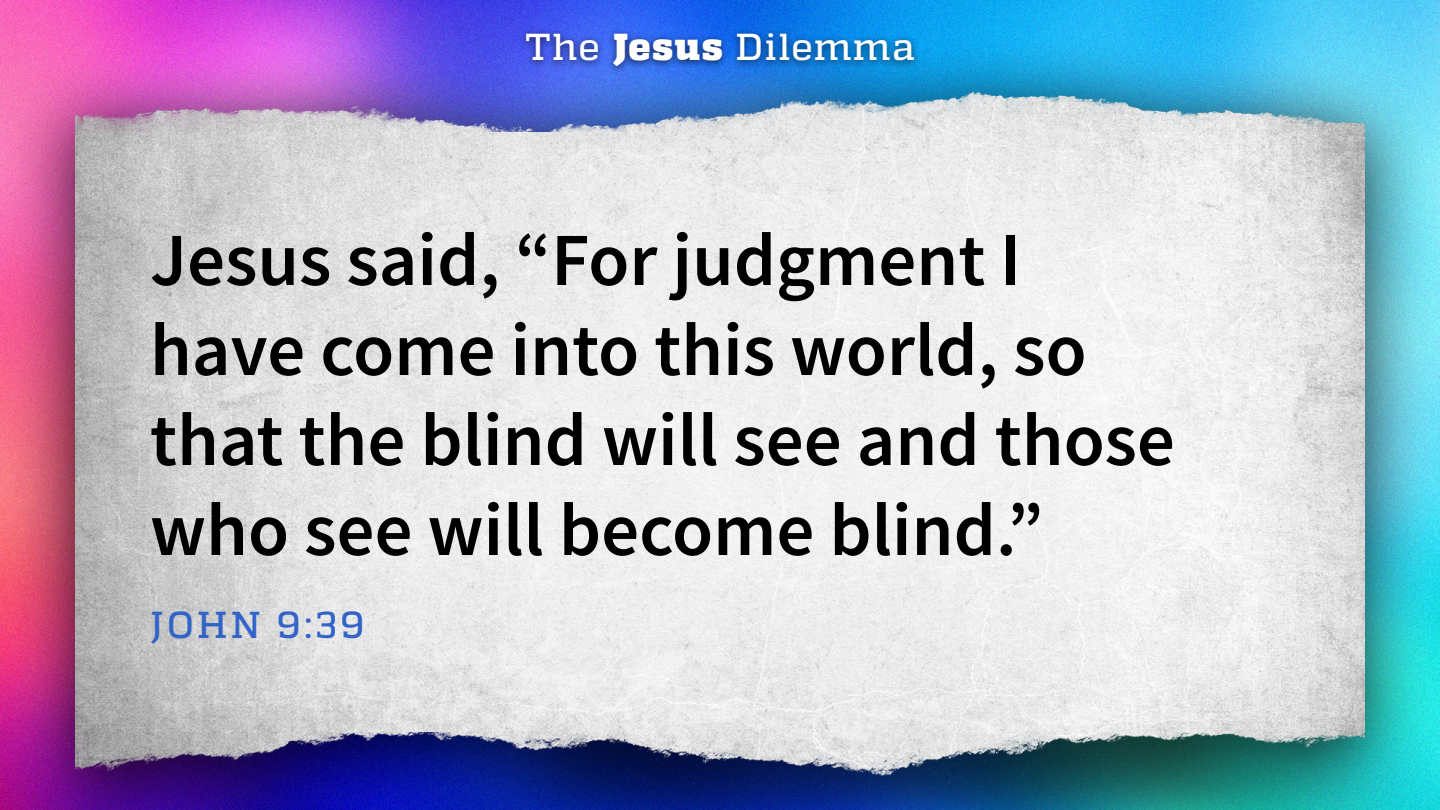
<style>
.page{position:relative;width:1440px;height:810px;background:#fff}
.page>*{position:absolute;margin:0;border:0;box-sizing:border-box;transform-origin:0 0}
.t1{font:600 75px/90px "Source Sans Pro";color:#000}
.t2{font:500 37.5px "Quadon";letter-spacing:.035em;color:#fff}
.t3{font:500 37.5px "Quadon";letter-spacing:.1em;color:#3264c8}
.s1{font-weight:900}
</style>
<div class="page">
<img style="left:0;top:0;width:1440px;height:810px">
<div style="left:519px;top:28px;width:403px;height:47px;background:#000;opacity:.65"></div>
<p class="t2" style="left:525px;top:25px;width:391px">The <span class="s1">Jesus</span> Dilemma</p>
<p class="t1" style="left:150px;top:214px;width:1026px">Jesus said, “For judgment I have come into this world, so that the blind will see and those who see will become blind.”</p>
<p class="t3" style="left:150px;top:603px;width:216px">JOHN 9:39</p>
</div>
